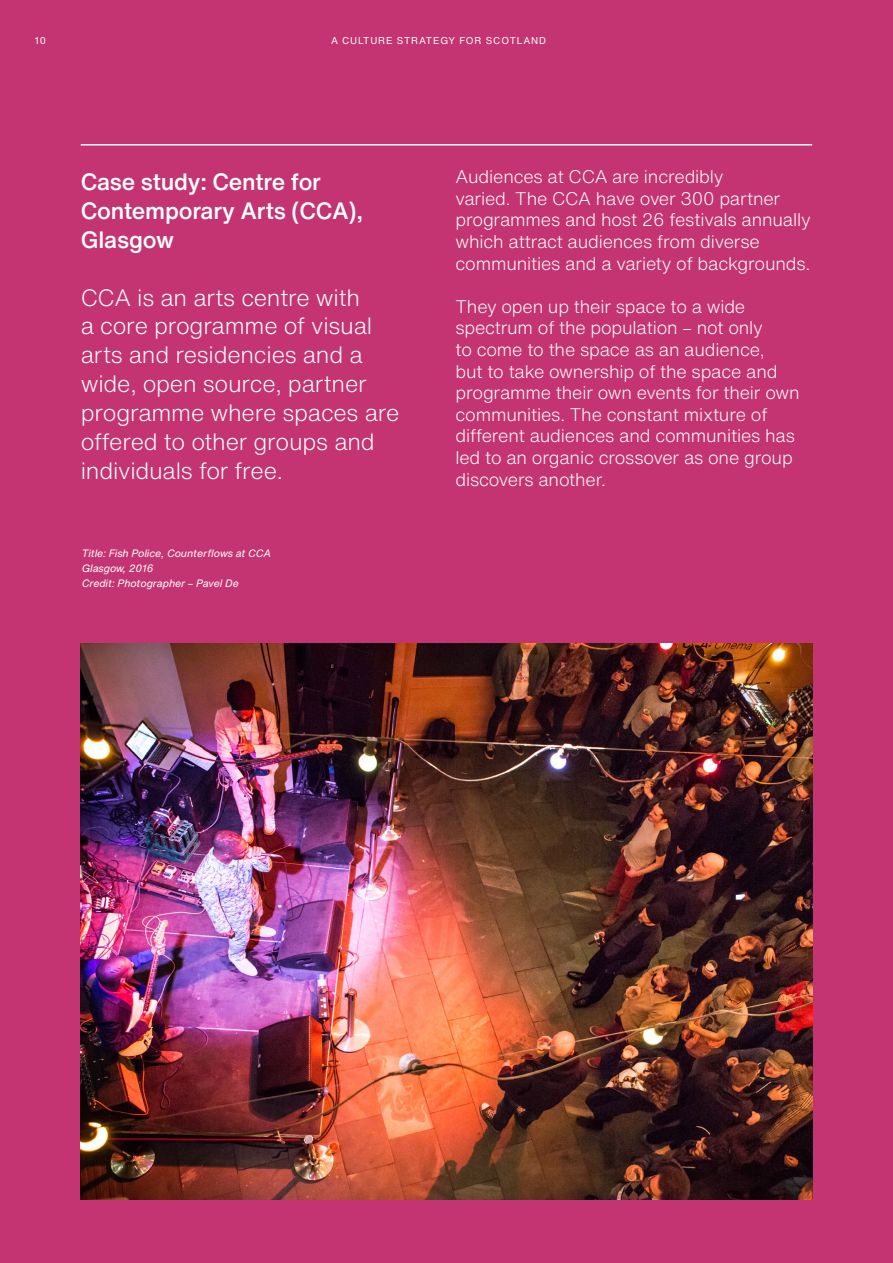
<style>
.page{position:relative;width:893px;height:1263px;background:#c43472}
.page>*{position:absolute;margin:0;border:0;box-sizing:border-box;transform-origin:0 0}
.t1{font:300 23.25px/28.8px "Helvetica Now Text";letter-spacing:-.01em;color:#fff}
.t2{font:500 23.25px/28.8px "Helvetica Now Text";letter-spacing:-.01em;color:#fff}
.t3{font:300 18px/21.6px "Helvetica Now Text";letter-spacing:-.01em;color:#fff}
.t4{font:italic 10.5px/15px "Helvetica Now Text";letter-spacing:-.015em;color:#fff}
.t5{font:9.75px "Helvetica Now Text";letter-spacing:.09em;color:#fff}
</style>
<div class="page">
<hr style="left:81px;top:144px;width:731px;height:1px;background:#fff">
<img style="left:81px;top:643px;width:731px;height:556px">
<p class="t5" style="left:35px;top:33px;width:13px">10</p>
<p class="t5" style="left:331px;top:33px;width:217px">A CULTURE STRATEGY FOR SCOTLAND</p>
<p class="t2" style="left:81px;top:167px;width:284px">Case study: Centre for<br>Contemporary Arts (CCA),<br>Glasgow</p>
<p class="t1" style="left:81px;top:282px;width:320px">CCA is an arts centre with<br>a core programme of visual arts and residencies and a wide, open source, partner programme where spaces are offered to other groups and individuals for free.</p>
<p class="t4" style="left:82px;top:545px;width:191px">Title: Fish Police, Counterflows at CCA<br>Glasgow, 2016<br>Credit: Photographer – Pavel De</p>
<p class="t3" style="left:455px;top:165px;width:357px">Audiences at CCA are incredibly<br>varied. The CCA have over 300 partner programmes and host 26 festivals annually which attract audiences from diverse communities and a variety of backgrounds.</p>
<p class="t3" style="left:455px;top:295px;width:346px">They open up their space to a wide spectrum of the population – not only<br>to come to the space as an audience,<br>but to take ownership of the space and programme their own events for their own communities. The constant mixture of different audiences and communities has led to an organic crossover as one group discovers another.</p>
</div>
